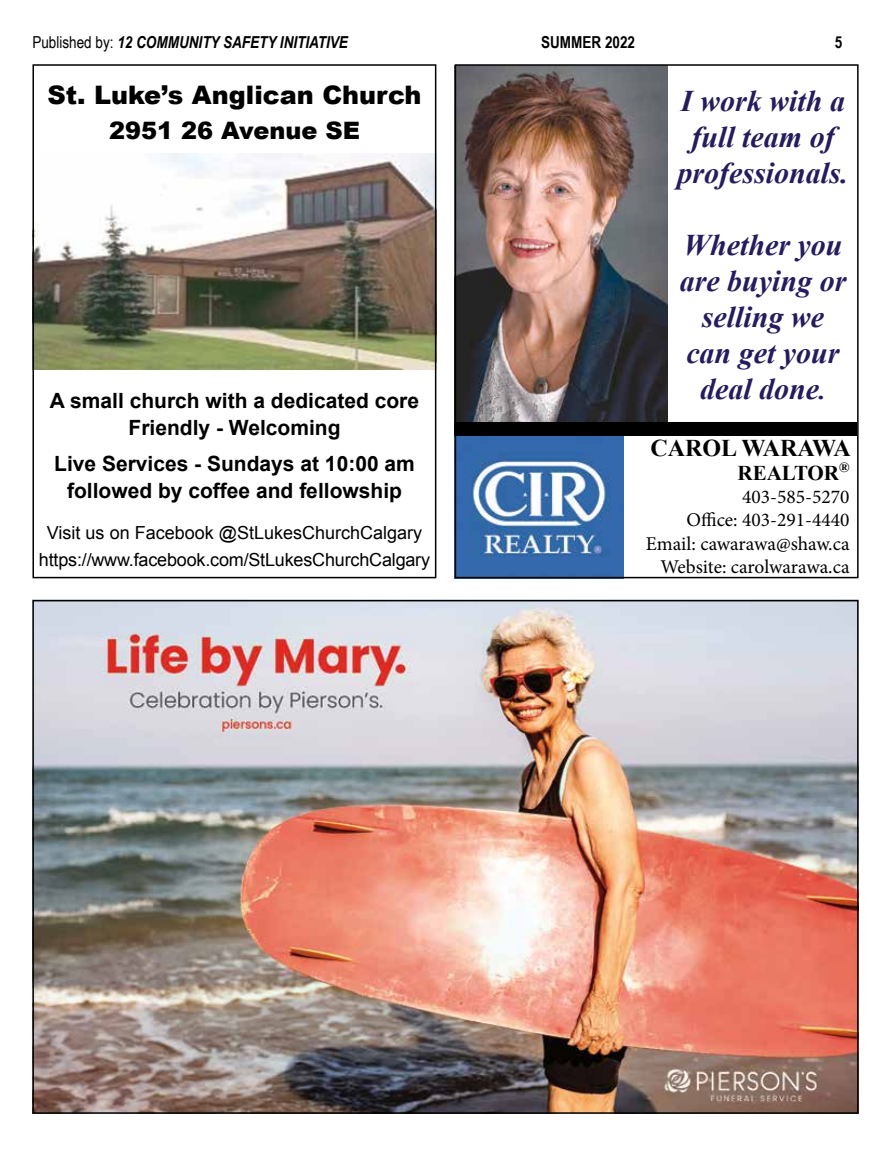
<style>
.page{position:relative;width:891px;height:1161px;background:#fff}
.page>*{position:absolute;margin:0;border:0;box-sizing:border-box;transform-origin:0 0}
.t1{font:italic 700 30px/36px "Times New Roman";color:#251c5d;text-align:center}
.t2{font:900 25.5px "Arial";color:#000}
.t3{font:900 24px "Arial";color:#000}
.t4{font:700 24px "Times New Roman";color:#000}
.t5{font:700 21px/27px "Arial";color:#000;text-align:center}
.t6{font:700 21px "Times New Roman";color:#000}
.t7{font:19.5px/23.4px "Minion Pro";color:#000;text-align:right}
.t8{font:18px/27px "Arial";letter-spacing:-.01em;color:#000;text-align:center}
.t9{font:italic 700 16.5px "Arial Narrow";color:#000}
.t10{font:700 16.5px "Arial Narrow";color:#000}
.s1{font-weight:400;font-style:normal}
.s2{font-size:27px}
</style>
<div class="page">
<img style="left:35px;top:603px;width:821px;height:508px">
<img style="left:35px;top:153px;width:398px;height:216px">
<div style="left:32px;top:64px;width:404px;height:514px;border:2px solid #000"></div>
<img style="left:458px;top:435px;width:165px;height:140px">
<img style="left:458px;top:67px;width:209px;height:355px">
<div style="left:455px;top:422px;width:402px;height:13px;background:#000"></div>
<div style="left:455px;top:64px;width:404px;height:514px;border:2px solid #000"></div>
<p class="t9" style="left:32px;top:29px;width:317px"><span class="s1">Published by:</span> 12 COMMUNITY SAFETY INITIATIVE</p>
<p class="t10" style="left:541px;top:29px;width:95px">SUMMER 2022</p>
<p class="t10" style="left:835px;top:29px;width:9px">5</p>
<p class="t2" style="left:47px;top:76px;width:376px">St. Luke’s Anglican Church</p>
<p class="t3" style="left:109px;top:113px;width:253px">2951 26 Avenue SE</p>
<h1 class="t1" style="left:678px;top:82px;width:172px">I work with a full team of professionals.</h1>
<p class="t5" style="left:50px;top:388px;width:371px">A small church with a dedicated core<br>Friendly - Welcoming</p>
<p class="t5" style="left:54px;top:451px;width:362px">Live Services - Sundays at 10:00 am followed by coffee and fellowship</p>
<p class="t8" style="left:39px;top:519px;width:393px">Visit us on Facebook @StLukesChurchCalgary https://www.facebook.com/StLukesChurchCalgary</p>
<h1 class="t1" style="left:680px;top:226px;width:168px">Whether you are buying or selling we can get your deal done<span class="s2">.</span></h1>
<p class="t4" style="left:651px;top:431px;width:202px">CAROL WARAWA</p>
<p class="t6" style="left:738px;top:458px;width:113px">REALTOR<sup>®</sup></p>
<p class="t7" style="left:646px;top:485px;width:205px">403-585-5270<br>Office: 403-291-4440<br>Email: cawarawa@shaw.ca<br>Website: carolwarawa.ca</p>
</div>
